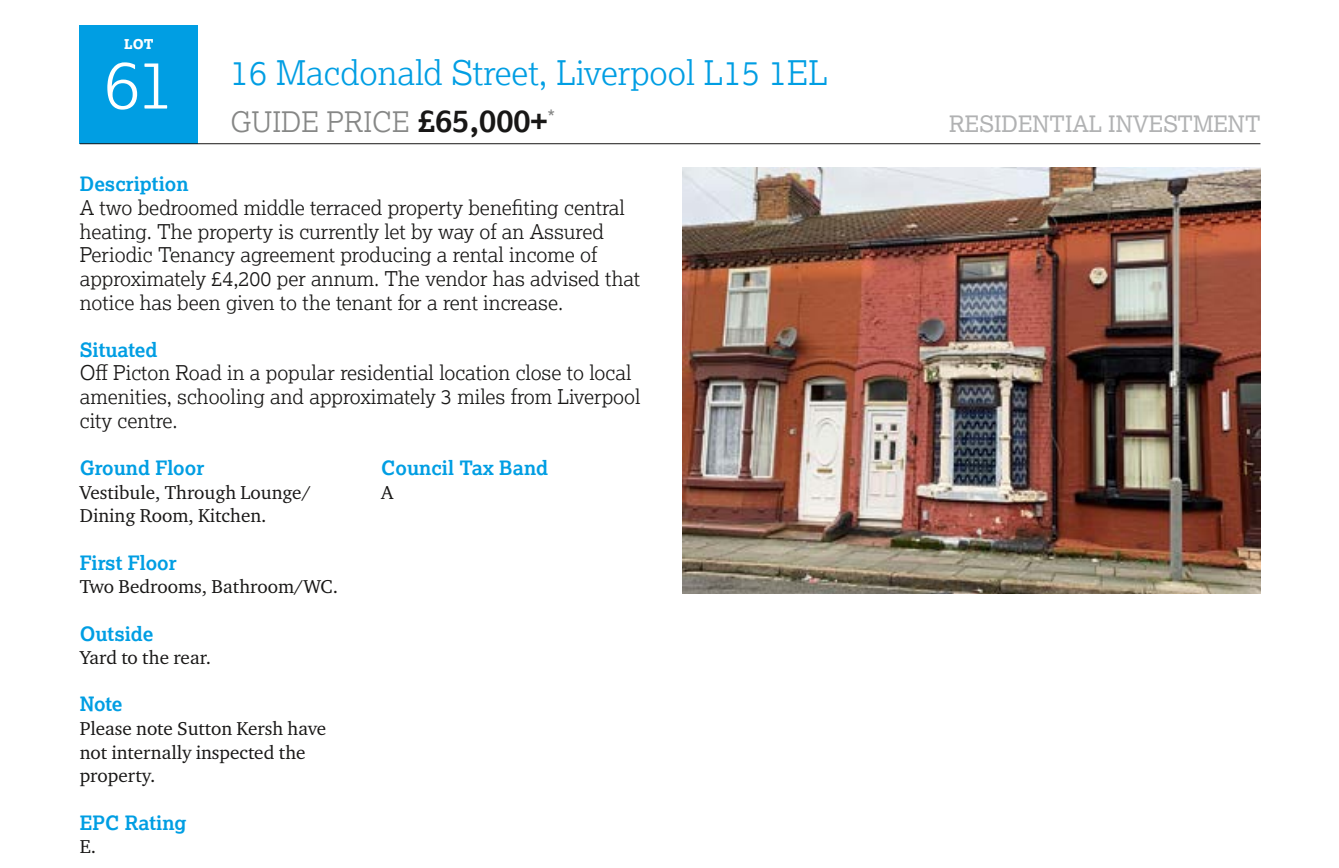
<style>
.page{position:relative;width:1339px;height:868px;background:#fff}
.page>*{position:absolute;margin:0;border:0;box-sizing:border-box;transform-origin:0 0}
.t1{font:300 67.5px "Lexia";color:#fff}
.t2{font:300 33.75px "Lexia";color:#009ee3}
.t3{font:300 28.12px "Lexia";color:#868786}
.t4{font:22.5px "Lexia";color:#b1b2b3}
.t5{font:300 20.25px/23.6px "Lexia";color:#181716}
.t6{font:700 19.8px "Lexia";color:#009ee3}
.t7{font:19.12px/23.6px "Charter ITC Pro";color:#181716}
.t8{font:800 13.5px "Lexia";color:#fff}
.s1{font-weight:700;font-size:31.5px;color:#181716}
</style>
<div class="page">
<div style="left:80px;top:26px;width:118px;height:118px;background:#009ee3"></div>
<hr style="left:80px;top:143px;width:1180px;height:1px;background:#181716">
<img style="left:682px;top:168px;width:578px;height:425px">
<p class="t8" style="left:124px;top:36px;width:31px">LOT</p>
<h1 class="t1" style="left:104px;top:41px;width:72px">61</h1>
<h2 class="t2" style="left:230px;top:51px;width:598px">16 Macdonald Street, Liverpool L15 1EL</h2>
<h3 class="t3" style="left:230px;top:104px;width:326px">GUIDE PRICE <span class="s1">£65,000+</span><sup>*</sup></h3>
<p class="t4" style="left:949px;top:110px;width:313px">RESIDENTIAL INVESTMENT</p>
<p class="t6" style="left:80px;top:171px;width:110px">Description</p>
<p class="t5" style="left:80px;top:195px;width:561px">A two bedroomed middle terraced property benefiting central heating. The property is currently let by way of an Assured Periodic Tenancy agreement producing a rental income of approximately £4,200 per annum. The vendor has advised that notice has been given to the tenant for a rent increase.</p>
<p class="t6" style="left:80px;top:337px;width:79px">Situated</p>
<p class="t5" style="left:80px;top:360px;width:562px">Off Picton Road in a popular residential location close to local amenities, schooling and approximately 3 miles from Liverpool city centre.</p>
<p class="t6" style="left:80px;top:455px;width:126px">Ground Floor</p>
<p class="t7" style="left:80px;top:480px;width:232px">Vestibule, Through Lounge/<br>Dining Room, Kitchen.</p>
<p class="t6" style="left:80px;top:549px;width:98px">First Floor</p>
<p class="t7" style="left:80px;top:574px;width:260px">Two Bedrooms, Bathroom/WC.</p>
<p class="t6" style="left:80px;top:620px;width:75px">Outside</p>
<p class="t7" style="left:80px;top:645px;width:133px">Yard to the rear.</p>
<p class="t6" style="left:80px;top:691px;width:44px">Note</p>
<p class="t7" style="left:80px;top:716px;width:248px">Please note Sutton Kersh have not internally inspected the property.</p>
<p class="t6" style="left:80px;top:809px;width:108px">EPC Rating</p>
<p class="t7" style="left:80px;top:834px;width:18px">E.</p>
<p class="t6" style="left:381px;top:455px;width:168px">Council Tax Band</p>
<p class="t7" style="left:381px;top:480px;width:14px">A</p>
</div>
